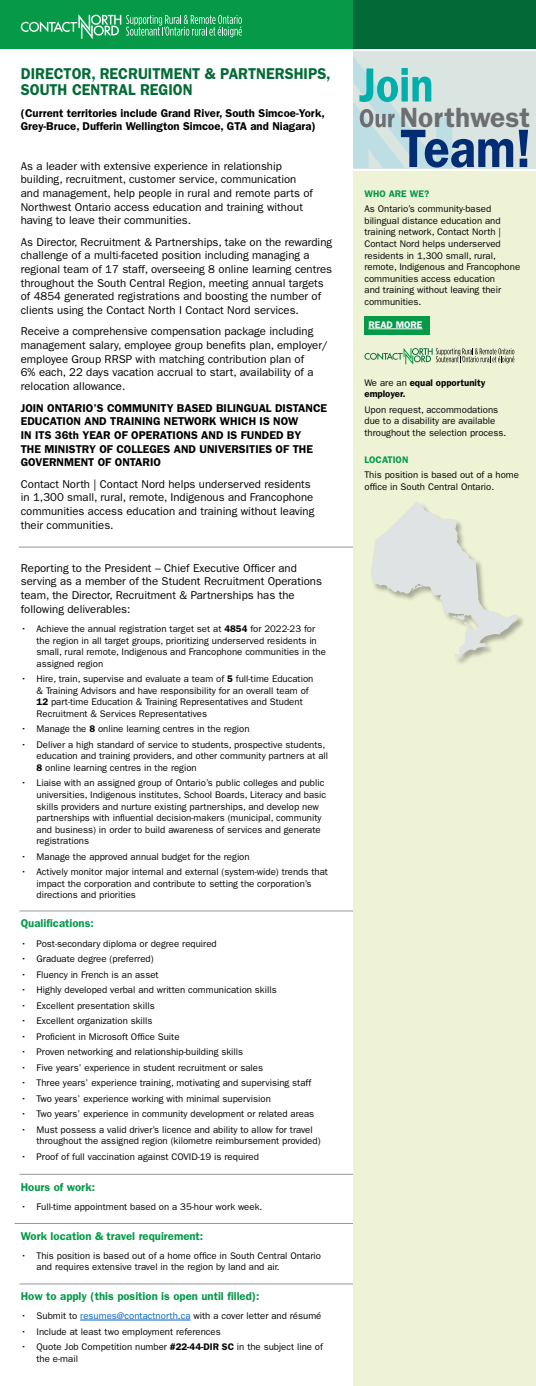
<style>
.page{position:relative;width:536px;height:1386px;background:#fff}
.page>*{position:absolute;margin:0;border:0;box-sizing:border-box;transform-origin:0 0}
.t1{font:600 28px "ITC Franklin Gothic Std";color:#6d6e71}
.t2{font:600 15.75px/16.6px "ITC Franklin Gothic Std";color:#036a37;scale:.95 1}
.t3{font:11.38px/13.7px "ITC Franklin Gothic Std";color:#000}
.t4{font:600 11.38px/13.7px "ITC Franklin Gothic Std";color:#000}
.t5{font:600 11.38px "ITC Franklin Gothic Std";color:#069948}
.t6{font:9.62px/11.5px "ITC Franklin Gothic Std";color:#000}
.t7{font:600 9.62px/11.5px "ITC Franklin Gothic Std";color:#000}
.t8{font:600 9.62px "ITC Franklin Gothic Std";color:#069948}
.t9{font:600 9.62px "ITC Franklin Gothic Std";color:#fff}
.s1{font-weight:600}
.s2{color:#0563c1}
.s3{font-weight:400}
</style>
<div class="page">
<hr style="left:20px;top:1284px;width:371px;height:1px;background:#939598">
<hr style="left:19px;top:547px;width:375px;height:1px;background:#939598">
<hr style="left:20px;top:1174px;width:371px;height:1px;background:#939598">
<div style="left:353px;top:51px;width:183px;height:117px;background:#dae5e2"></div>
<hr style="left:20px;top:911px;width:371px;height:1px;background:#939598">
<hr style="left:15px;top:1223px;width:371px;height:1px;background:#939598">
<div style="left:353px;top:171px;width:183px;height:1215px;background:#eef3d6"></div>
<div style="left:0;top:0;width:362px;height:48px;background:#069948"></div>
<div style="left:353px;top:0;width:183px;height:48px;background:#036a37"></div>
<hr style="left:80px;top:1320px;width:110px;height:1px;background:#0563c1">
<svg style="left:364px;top:348px;width:150px;height:17px"></svg>
<svg style="left:21px;top:14px;width:221px;height:25px"></svg>
<svg style="left:371px;top:502px;width:147px;height:156px"></svg>
<svg style="left:353px;top:57px;width:175px;height:111px"></svg>
<div style="left:364px;top:316px;width:65px;height:18px;background:#069948"></div>
<hr style="left:368px;top:329px;width:54px;height:1px;background:#fff">
<h2 class="t2" style="left:21px;top:65px;width:328px">DIRECTOR, RECRUITMENT &amp; PARTNERSHIPS,<br>SOUTH CENTRAL REGION</h2>
<p class="t4" style="left:21px;top:106px;width:305px">(Current territories include Grand River, South Simcoe-York,<br>Grey-Bruce, Dufferin Wellington Simcoe, GTA and Niagara)</p>
<p class="t3" style="left:21px;top:159px;width:293px">As a leader with extensive experience in relationship building, recruitment, customer service, communication and management, help people in rural and remote parts of Northwest Ontario access education and training without having to leave their communities.</p>
<p class="t3" style="left:21px;top:235px;width:313px">As Director, Recruitment &amp; Partnerships, take on the rewarding challenge of a multi-faceted position including managing a regional team of 17 staff, overseeing 8 online learning centres throughout the South Central Region, meeting annual targets of 4854 generated registrations and boosting the number of clients using the Contact North I Contact Nord services.</p>
<p class="t3" style="left:21px;top:325px;width:308px">Receive a comprehensive compensation package including management salary, employee group benefits plan, employer/ employee Group RRSP with matching contribution plan of<br>6% each, 22 days vacation accrual to start, availability of a relocation allowance.</p>
<p class="t4" style="left:21px;top:401px;width:308px">JOIN ONTARIO’S COMMUNITY BASED BILINGUAL DISTANCE EDUCATION AND TRAINING NETWORK WHICH IS NOW<br>IN ITS 36th YEAR OF OPERATIONS AND IS FUNDED BY<br>THE MINISTRY OF COLLEGES AND UNIVERSITIES OF THE GOVERNMENT OF ONTARIO</p>
<p class="t3" style="left:21px;top:477px;width:295px">Contact North | Contact Nord helps underserved residents in 1,300 small, rural, remote, Indigenous and Francophone communities access education and training without leaving their communities.</p>
<p class="t3" style="left:21px;top:561px;width:302px">Reporting to the President – Chief Executive Officer and serving as a member of the Student Recruitment Operations team, the Director, Recruitment &amp; Partnerships has the following deliverables:</p>
<p class="t6" style="left:37px;top:623px;width:291px;text-indent:-16px">• Achieve the annual registration target set at <span class="s1">4854</span> for 2022-23 for the region in all target groups, prioritizing underserved residents in small, rural remote, Indigenous and Francophone communities in the assigned region</p>
<p class="t6" style="left:37px;top:673px;width:278px;text-indent:-16px">• Hire, train, supervise and evaluate a team of <span class="s1">5</span> full-time Education &amp; Training Advisors and have responsibility for an overall team of <span class="s1">12</span> part-time Education &amp; Training Representatives and Student Recruitment &amp; Services Representatives</p>
<p class="t6" style="left:21px;top:723px;width:230px">• Manage the <span class="s1">8</span> online learning centres in the region</p>
<p class="t6" style="left:37px;top:739px;width:293px;text-indent:-16px">• Deliver a high standard of service to students, prospective students, education and training providers, and other community partners at all<br><span class="s1">8</span> online learning centres in the region</p>
<p class="t6" style="left:37px;top:777px;width:291px;text-indent:-16px">• Liaise with an assigned group of Ontario’s public colleges and public universities, Indigenous institutes, School Boards, Literacy and basic skills providers and nurture existing partnerships, and develop new partnerships with influential decision-makers (municipal, community and business) in order to build awareness of services and generate registrations</p>
<p class="t6" style="left:21px;top:851px;width:230px">• Manage the approved annual budget for the region</p>
<p class="t6" style="left:37px;top:866px;width:293px;text-indent:-16px">• Actively monitor major internal and external (system-wide) trends that impact the corporation and contribute to setting the corporation’s directions and priorities</p>
<p class="t5" style="left:21px;top:917px;width:75px">Qualifications:</p>
<p class="t6" style="left:21px;top:938px;width:197px">• Post-secondary diploma or degree required</p>
<p class="t6" style="left:21px;top:953px;width:134px">• Graduate degree (preferred)</p>
<p class="t6" style="left:21px;top:969px;width:139px">• Fluency in French is an asset</p>
<p class="t6" style="left:21px;top:984px;width:257px">• Highly developed verbal and written communication skills</p>
<p class="t6" style="left:21px;top:1000px;width:135px">• Excellent presentation skills</p>
<p class="t6" style="left:21px;top:1015px;width:133px">• Excellent organization skills</p>
<p class="t6" style="left:21px;top:1031px;width:160px">• Proficient in Microsoft Office Suite</p>
<p class="t6" style="left:21px;top:1046px;width:224px">• Proven networking and relationship-building skills</p>
<p class="t6" style="left:21px;top:1062px;width:244px">• Five years’ experience in student recruitment or sales</p>
<p class="t6" style="left:21px;top:1077px;width:292px">• Three years’ experience training, motivating and supervising staff</p>
<p class="t6" style="left:21px;top:1093px;width:251px">• Two years’ experience working with minimal supervision</p>
<p class="t6" style="left:21px;top:1108px;width:295px">• Two years’ experience in community development or related areas</p>
<p class="t6" style="left:37px;top:1124px;width:285px;text-indent:-16px">• Must possess a valid driver’s licence and ability to allow for travel throughout the assigned region (kilometre reimbursement provided)</p>
<p class="t6" style="left:21px;top:1151px;width:239px">• Proof of full vaccination against COVID-19 is required</p>
<p class="t5" style="left:21px;top:1180px;width:76px">Hours of work:</p>
<p class="t6" style="left:21px;top:1201px;width:243px">• Full-time appointment based on a 35-hour work week.</p>
<p class="t5" style="left:21px;top:1229px;width:184px">Work location &amp; travel requirement:</p>
<p class="t6" style="left:37px;top:1250px;width:286px;text-indent:-16px">• This position is based out of a home office in South Central Ontario and requires extensive travel in the region by land and air.</p>
<p class="t5" style="left:21px;top:1289px;width:240px">How to apply (this position is open until filled):</p>
<p class="t6" style="left:21px;top:1310px;width:302px">• Submit to <span class="s2">resumes@contactnorth.ca</span> with a cover letter and résumé</p>
<p class="t6" style="left:21px;top:1326px;width:201px">• Include at least two employment references</p>
<p class="t6" style="left:37px;top:1341px;width:288px;text-indent:-16px">• Quote Job Competition number <span class="s1">#22-44-DIR SC</span> in the subject line of the e-mail</p>
<h1 class="t1" style="left:399px;top:101px;width:132px">Northwest</h1>
<p class="t8" style="left:364px;top:188px;width:66px">WHO ARE WE?</p>
<p class="t6" style="left:364px;top:203px;width:157px">As Ontario’s community-based bilingual distance education and training network, Contact North |<br>Contact Nord helps underserved residents in 1,300 small, rural, remote, Indigenous and Francophone communities access education<br>and training without leaving their communities.</p>
<p class="t9" style="left:368px;top:319px;width:56px">READ MORE</p>
<p class="t7" style="left:364px;top:377px;width:122px"><span class="s3">We are an</span> equal opportunity employer.</p>
<p class="t6" style="left:364px;top:404px;width:143px">Upon request, accommodations due to a disability are available throughout the selection process.</p>
<p class="t8" style="left:364px;top:454px;width:45px">LOCATION</p>
<p class="t6" style="left:364px;top:469px;width:156px">This position is based out of a home office in South Central Ontario.</p>
</div>
